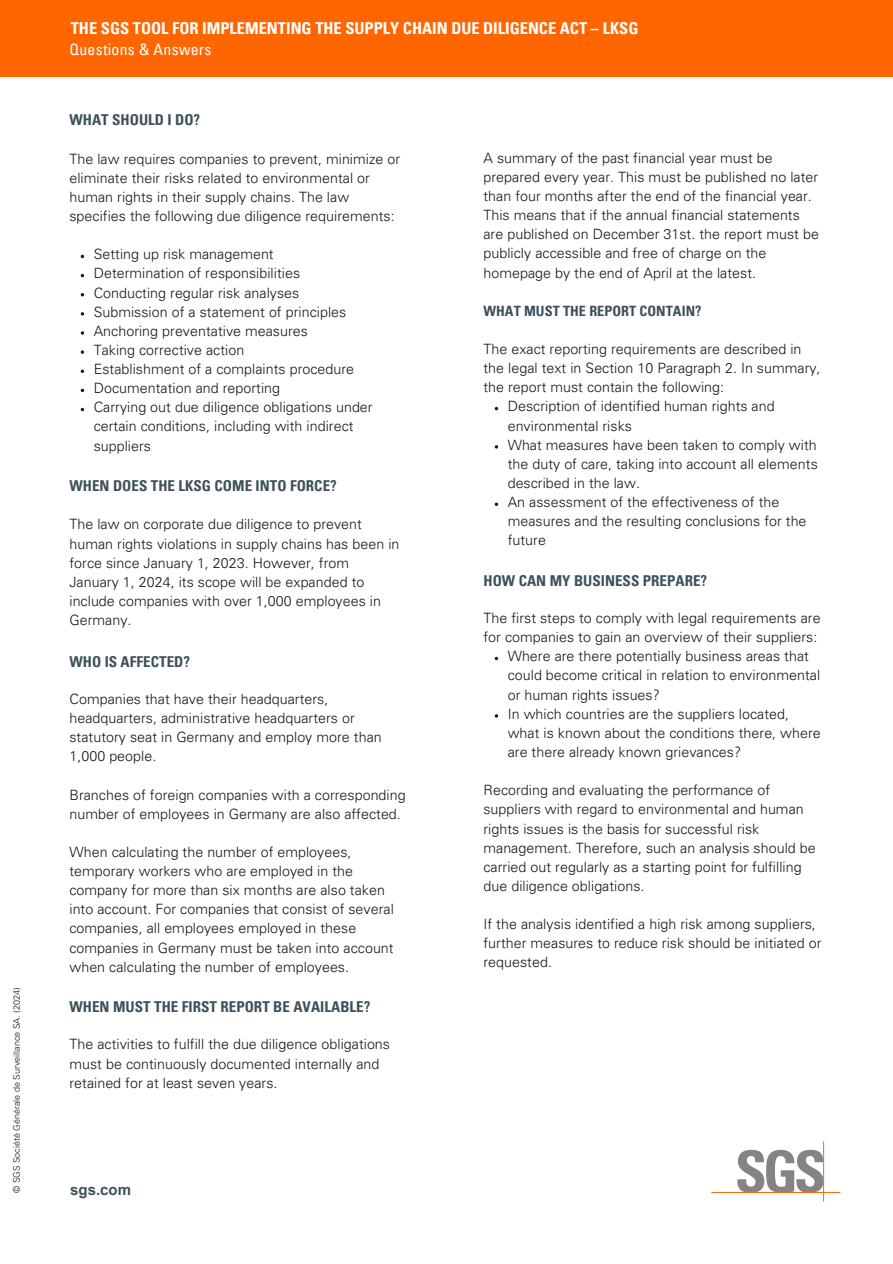
<style>
.page{position:relative;width:893px;height:1264px;background:#fff}
.page>*{position:absolute;margin:0;border:0;box-sizing:border-box;transform-origin:0 0}
.t1{font:700 condensed 16.5px "Univers LT Pro";color:#fff}
.t2{font:condensed 15.75px "Univers LT Pro";letter-spacing:.02em;color:#fff}
.t3{font:700 condensed 15px "Univers LT Pro";letter-spacing:.005em;color:#3c515b}
.t4{font:700 15px "Arial";color:#3c515b}
.t5{font:300 14.25px/19.2px "Univers LT Pro 45";letter-spacing:.005em;color:#171615}
.t6{font:700 condensed 14.25px "Univers LT Pro";letter-spacing:.005em;color:#3c515b}
.t7{font:300 9px "Univers LT Std";color:#171615}
</style>
<div class="page">
<svg style="left:711px;top:1141px;width:129px;height:60px"></svg>
<div style="left:0;top:0;width:892px;height:77px;background:#f60"></div>
<svg style="left:81px;top:331px;width:3px;height:4px"></svg>
<svg style="left:81px;top:350px;width:3px;height:4px"></svg>
<svg style="left:81px;top:369px;width:3px;height:4px"></svg>
<svg style="left:494px;top:502px;width:4px;height:4px"></svg>
<h1 class="t7" style="left:13px;top:1192px;width:207px;rotate:-90deg">© SGS Société Générale de Surveillance SA. (2024)</h1>
<p class="t1" style="left:71px;top:22px;width:569px">THE SGS TOOL FOR IMPLEMENTING THE SUPPLY CHAIN DUE DILIGENCE ACT – LKSG</p>
<h3 class="t2" style="left:69px;top:44px;width:143px">Questions &amp; Answers</h3>
<p class="t3" style="left:69px;top:114px;width:132px">WHAT SHOULD I DO?</p>
<p class="t5" style="left:69px;top:151px;width:332px">The law requires companies to prevent, minimize or eliminate their risks related to environmental or human rights in their supply chains. The law specifies the following due diligence requirements:</p>
<p class="t5" style="left:94px;top:246px;width:280px">Setting up risk management<br>Determination of responsibilities Conducting regular risk analyses Submission of a statement of principles Anchoring preventative measures<br>Taking corrective action<br>Establishment of a complaints procedure Documentation and reporting<br>Carrying out due diligence obligations under certain conditions, including with indirect suppliers</p>
<p class="t3" style="left:69px;top:480px;width:269px">WHEN DOES THE LKSG COME INTO FORCE?</p>
<p class="t5" style="left:69px;top:516px;width:331px">The law on corporate due diligence to prevent human rights violations in supply chains has been in force since January 1, 2023. However, from January 1, 2024, its scope will be expanded to include companies with over 1,000 employees in Germany.</p>
<p class="t3" style="left:69px;top:656px;width:122px">WHO IS AFFECTED?</p>
<p class="t5" style="left:69px;top:691px;width:314px">Companies that have their headquarters, headquarters, administrative headquarters or statutory seat in Germany and employ more than 1,000 people.</p>
<p class="t5" style="left:69px;top:786px;width:338px">Branches of foreign companies with a corresponding number of employees in Germany are also affected.</p>
<p class="t5" style="left:69px;top:844px;width:326px">When calculating the number of employees, temporary workers who are employed in the company for more than six months are also taken into account. For companies that consist of several companies, all employees employed in these companies in Germany must be taken into account when calculating the number of employees.</p>
<p class="t3" style="left:69px;top:1001px;width:302px">WHEN MUST THE FIRST REPORT BE AVAILABLE?</p>
<p class="t5" style="left:69px;top:1036px;width:322px">The activities to fulfill the due diligence obligations must be continuously documented internally and retained for at least seven years.</p>
<p class="t4" style="left:70px;top:1181px;width:62px">sgs.com</p>
<h2 class="t5" style="left:483px;top:150px;width:337px">A summary of the past financial year must be prepared every year. This must be published no later than four months after the end of the financial year.<br>This means that if the annual financial statements are published on December 31st. the report must be publicly accessible and free of charge on the homepage by the end of April at the latest.</h2>
<h5 class="t6" style="left:483px;top:305px;width:219px">WHAT MUST THE REPORT CONTAIN?</h5>
<h4 class="t5" style="left:483px;top:341px;width:338px">The exact reporting requirements are described in the legal text in Section 10 Paragraph 2. In summary, the report must contain the following:</h4>
<h5 class="t5" style="left:507px;top:398px;width:268px">Description of identified human rights and environmental risks</h5>
<p class="t5" style="left:507px;top:437px;width:311px;text-align:justify">What measures have been taken to comply with the duty of care, taking into account all elements described in the law.</p>
<p class="t5" style="left:507px;top:494px;width:300px">An assessment of the effectiveness of the measures and the resulting conclusions for the future</p>
<p class="t3" style="left:483px;top:575px;width:225px">HOW CAN MY BUSINESS PREPARE?</p>
<h1 class="t5" style="left:483px;top:610px;width:338px">The first steps to comply with legal requirements are for companies to gain an overview of their suppliers:</h1>
<h5 class="t5" style="left:507px;top:648px;width:314px">Where are there potentially business areas that could become critical in relation to environmental or human rights issues?</h5>
<p class="t5" style="left:507px;top:706px;width:314px">In which countries are the suppliers located, what is known about the conditions there, where are there already known grievances?</p>
<p class="t5" style="left:483px;top:782px;width:334px">Recording and evaluating the performance of suppliers with regard to environmental and human rights issues is the basis for successful risk management. Therefore, such an analysis should be carried out regularly as a starting point for fulfilling due diligence obligations.</p>
<h5 class="t5" style="left:483px;top:916px;width:339px">If the analysis identified a high risk among suppliers, further measures to reduce risk should be initiated or requested.</h5>
</div>
